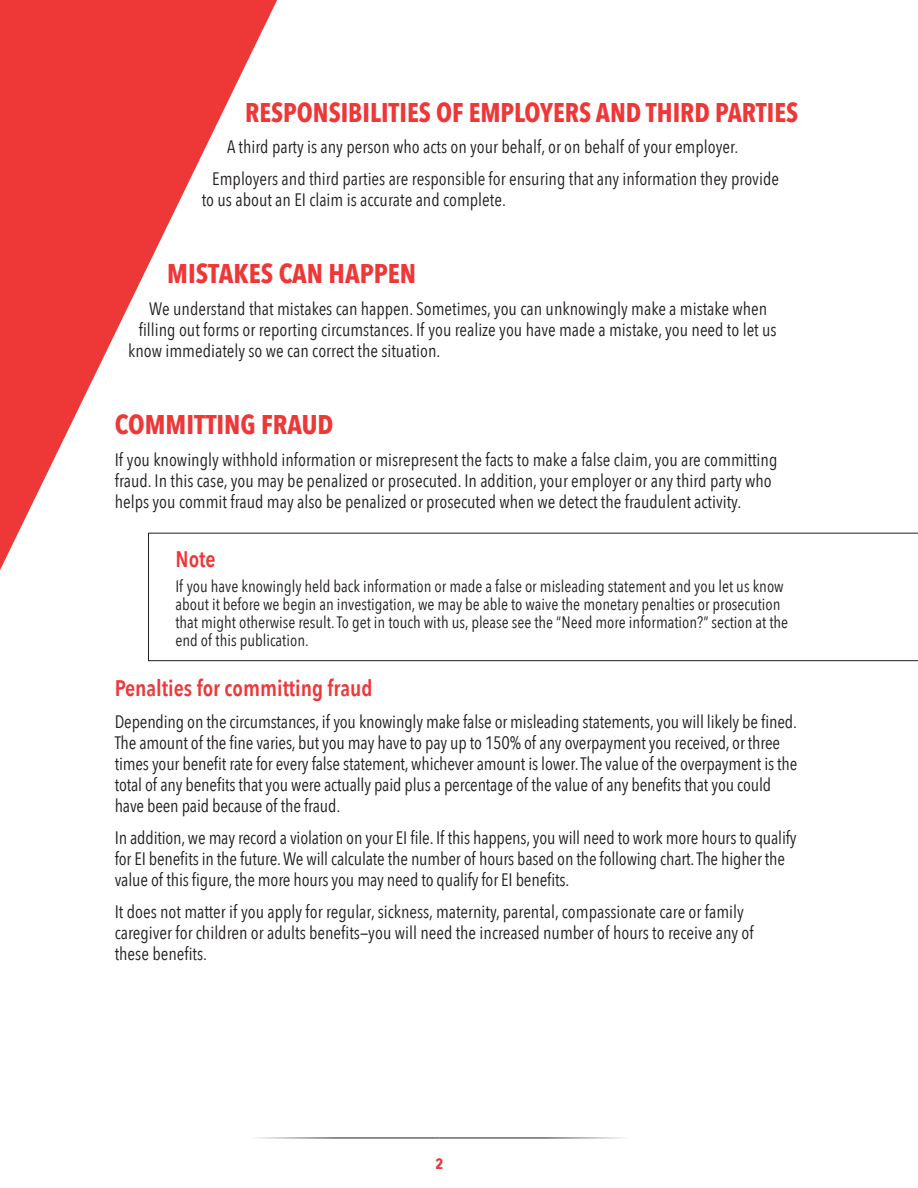
<style>
.page{position:relative;width:918px;height:1188px;background:#fff}
.page>*{position:absolute;margin:0;border:0;box-sizing:border-box;transform-origin:0 0}
.t1{font:700 27px "Avenir Next Condensed";color:#ee3838}
.t2{font:600 22.5px "Avenir Next Condensed";color:#ee3838}
.t3{font:18px/21px "Avenir Next Condensed";color:#231f20}
.t4{font:16.5px/18px "Avenir Next Condensed";color:#231f20}
.t5{font:700 15px "Avenir Next Condensed";color:#ee3838}
</style>
<div class="page">
<hr style="left:115px;top:1138px;width:325px;height:1px;background:#231f20">
<hr style="left:440px;top:1138px;width:324px;height:1px;background:#231f20">
<svg style="left:148px;top:533px;width:770px;height:128px"></svg>
<svg style="left:0;top:0;width:277px;height:570px"></svg>
<h1 class="t1" style="left:245px;top:95px;width:554px">RESPONSIBILITIES OF EMPLOYERS AND THIRD PARTIES</h1>
<p class="t3" style="left:212px;top:130px;width:568px;line-height:31.8px;text-indent:15px">A third party is any person who acts on your behalf, or on behalf of your employer.<br>Employers and third parties are responsible for ensuring that any information they provide</p>
<p class="t3" style="left:202px;top:188px;width:306px">to us about an EI claim is accurate and complete.</p>
<h1 class="t1" style="left:167px;top:257px;width:251px">MISTAKES CAN HAPPEN</h1>
<p class="t3" style="left:149px;top:297px;width:620px">We understand that mistakes can happen. Sometimes, you can unknowingly make a mistake when</p>
<p class="t3" style="left:139px;top:318px;width:639px">filling out forms or reporting circumstances. If you realize you have made a mistake, you need to let us</p>
<p class="t3" style="left:128px;top:339px;width:314px">know immediately so we can correct the situation.</p>
<h1 class="t1" style="left:115px;top:408px;width:220px">COMMITTING FRAUD</h1>
<p class="t3" style="left:115px;top:448px;width:664px">If you knowingly withhold information or misrepresent the facts to make a false claim, you are committing fraud. In this case, you may be penalized or prosecuted. In addition, your employer or any third party who helps you commit fraud may also be penalized or prosecuted when we detect the fraudulent activity.</p>
<p class="t2" style="left:176px;top:540px;width:42px">Note</p>
<p class="t4" style="left:176px;top:576px;width:614px">If you have knowingly held back information or made a false or misleading statement and you let us know about it before we begin an investigation, we may be able to waive the monetary penalties or prosecution that might otherwise result. To get in touch with us, please see the “Need more information?” section at the end of this publication.</p>
<p class="t2" style="left:115px;top:669px;width:259px">Penalties for committing fraud</p>
<p class="t3" style="left:115px;top:710px;width:684px">Depending on the circumstances, if you knowingly make false or misleading statements, you will likely be fined.<br>The amount of the fine varies, but you may have to pay up to 150% of any overpayment you received, or three times your benefit rate for every false statement, whichever amount is lower. The value of the overpayment is the total of any benefits that you were actually paid plus a percentage of the value of any benefits that you could have been paid because of the fraud.</p>
<p class="t3" style="left:115px;top:826px;width:683px">In addition, we may record a violation on your EI file. If this happens, you will need to work more hours to qualify for EI benefits in the future. We will calculate the number of hours based on the following chart. The higher the value of this figure, the more hours you may need to qualify for EI benefits.</p>
<p class="t3" style="left:115px;top:900px;width:641px">It does not matter if you apply for regular, sickness, maternity, parental, compassionate care or family caregiver for children or adults benefits—you will need the increased number of hours to receive any of these benefits.</p>
<p class="t5" style="left:436px;top:1155px;width:9px">2</p>
</div>
